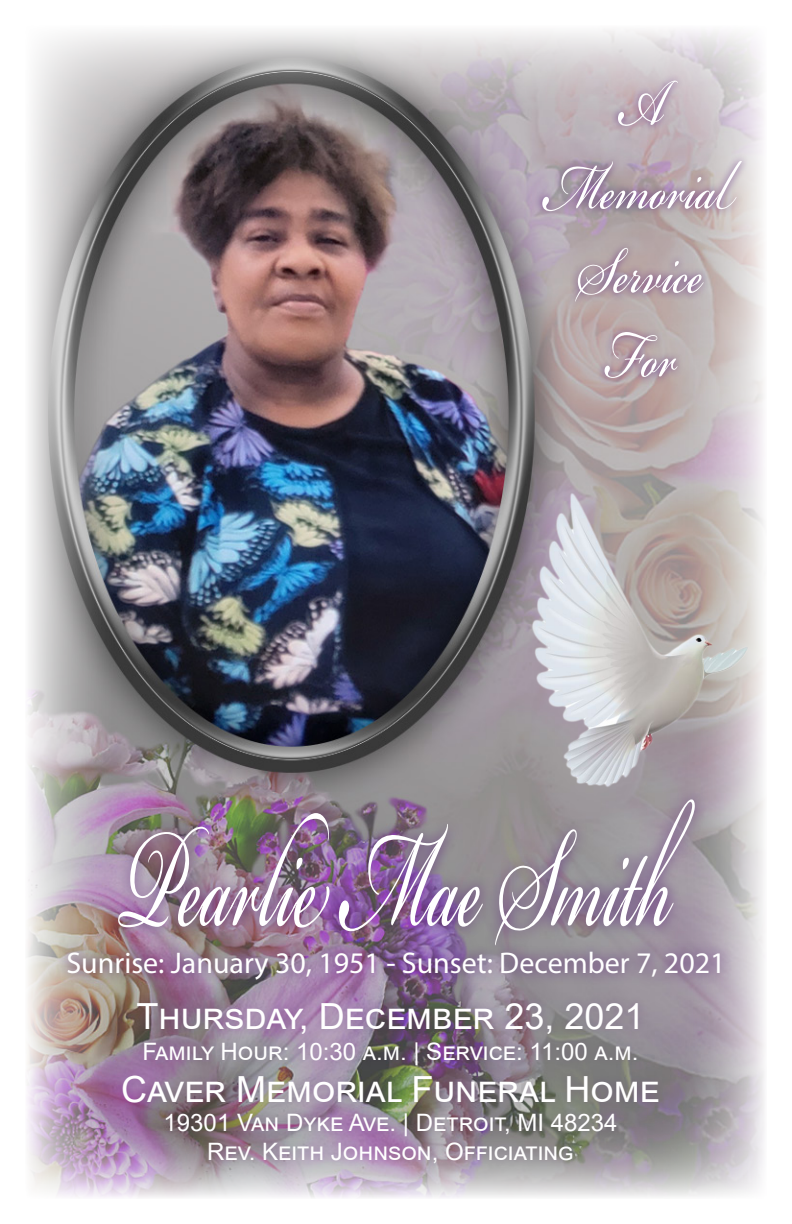
<style>
.page{position:relative;width:792px;height:1224px;background:#fff}
.page>*{position:absolute;margin:0;border:0;box-sizing:border-box;transform-origin:0 0}
.t1{font:220px "Bickham Script Pro 3";color:#fff;scale:.48 1}
.t2{font:102px "Bickham Script Pro 3";color:#fff;scale:.67 1}
.t3{font:36px "Arial";color:#fff}
.t4{font:30px "Myriad Pro";color:#fff}
.t5{font:24px "Arial";color:#fff}
</style>
<div class="page">
<img style="left:27px;top:29px;width:738px;height:1169px">
<img style="left:522px;top:485px;width:232px;height:310px">
<div style="left:535px;top:73px;width:214px;height:313px;background:#551579;opacity:.75"></div>
<div style="left:115px;top:995px;width:552px;height:176px;background:#551579;opacity:.2"></div>
<div style="left:106px;top:787px;width:601px;height:169px;background:#551579;opacity:.75"></div>
<div style="left:56px;top:939px;width:676px;height:51px;background:#551579;opacity:.75"></div>
<p class="t2" style="left:617px;top:29px;width:72px">A</p>
<p class="t2" style="left:545px;top:113px;width:274px">Memorial</p>
<p class="t2" style="left:577px;top:197px;width:192px">Service</p>
<p class="t2" style="left:603px;top:281px;width:111px">For</p>
<p class="t1" style="left:120px;top:720px;width:1152px">Pearlie Mae Smith</p>
<p class="t4" style="left:66px;top:944px;width:661px">Sunrise: January 30, 1951 - Sunset: December 7, 2021</p>
<p class="t3" style="left:136px;top:991px;width:510px">Thursday, December 23, 2021</p>
<p class="t5" style="left:143px;top:1035px;width:498px">Family Hour: 10:30 a.m. | Service: 11:00 a.m.</p>
<p class="t3" style="left:121px;top:1065px;width:540px">Caver Memorial Funeral Home</p>
<p class="t5" style="left:164px;top:1106px;width:455px">19301 Van Dyke Ave. | Detroit, MI 48234</p>
<p class="t5" style="left:207px;top:1135px;width:368px">Rev. Keith Johnson, Officiating</p>
</div>
